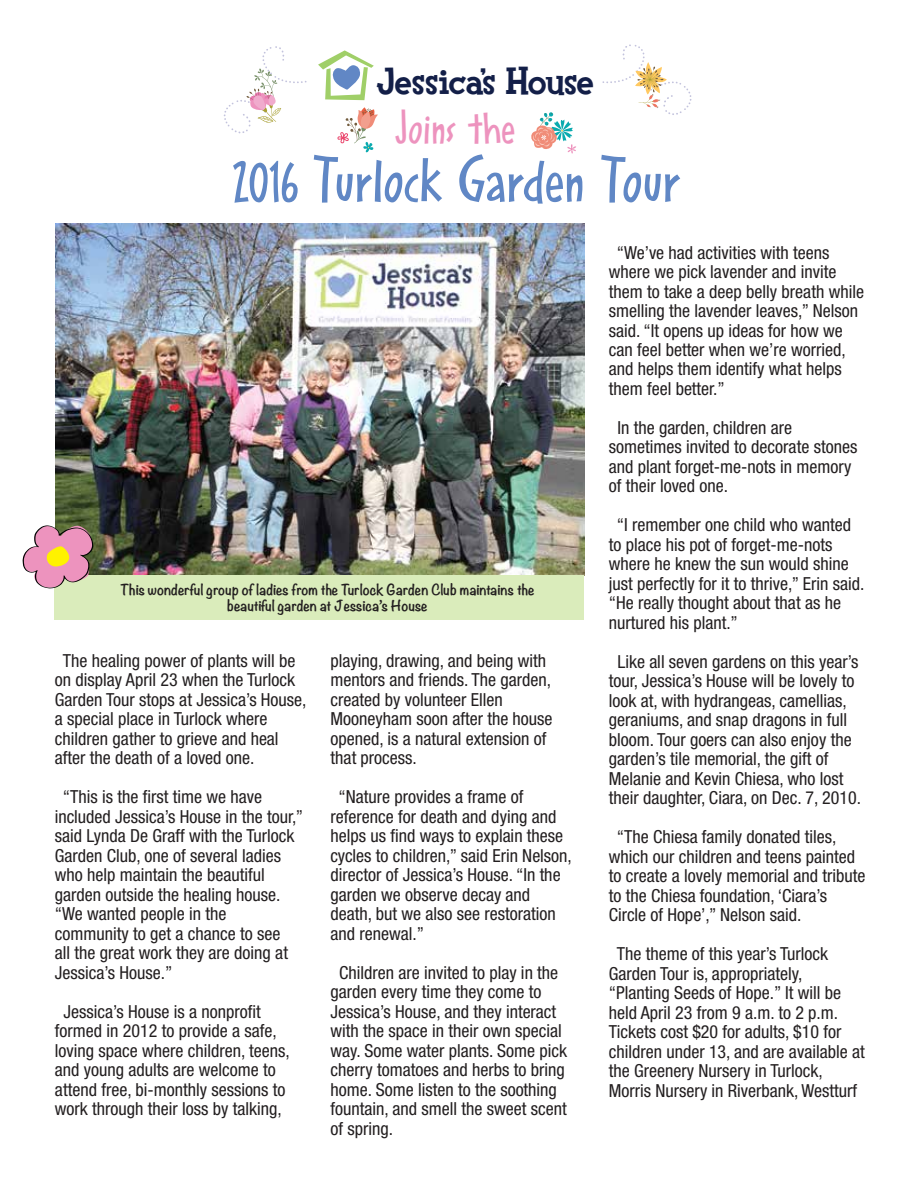
<style>
.page{position:relative;width:918px;height:1188px;background:#fff}
.page>*{position:absolute;margin:0;border:0;box-sizing:border-box;transform-origin:0 0}
.t1{font:67.65px "Smile ICG Medium";letter-spacing:-.01em;color:#6087c5}
.t2{font:48.75px "Smile ICG Medium";color:#ed93be}
.t3{font:800 39px "Fink";letter-spacing:-.025em;color:#131f48}
.t4{font:condensed 18px/19.5px "Helvetica Neue";color:#231f20}
.t5{font:700 13.5px/16.2px "Noteworthy";color:#231f20;text-align:center}
.s1{font-size:58.2px}
</style>
<div class="page">
<svg style="left:318px;top:50px;width:56px;height:50px"></svg>
<svg style="left:602px;top:44px;width:90px;height:71px"></svg>
<svg style="left:223px;top:46px;width:84px;height:87px"></svg>
<svg style="left:531px;top:112px;width:45px;height:42px"></svg>
<svg style="left:337px;top:107px;width:41px;height:46px"></svg>
<img style="left:55px;top:223px;width:529px;height:352px">
<div style="left:55px;top:575px;width:529px;height:44px;background:#daecbb"></div>
<svg style="left:22px;top:524px;width:71px;height:66px"></svg>
<h3 class="t3" style="left:376px;top:57px;width:219px">Jessica’s House</h3>
<h2 class="t2" style="left:394px;top:95px;width:123px">Joins the</h2>
<h1 class="t1" style="left:232px;top:135px;width:452px"><span class="s1">2016</span> Turlock Garden Tour</h1>
<p class="t5" style="left:120px;top:581px;width:416px">This wonderful group of ladies from the Turlock Garden Club maintains the beautiful garden at Jessica’s House</p>
<p class="t4" style="left:55px;top:650px;width:253px;text-indent:8px">The healing power of plants will be on display April 23 when the Turlock Garden Tour stops at Jessica’s House, a special place in Turlock where children gather to grieve and heal after the death of a loved one.</p>
<p class="t4" style="left:55px;top:787px;width:250px;text-indent:8px">“This is the first time we have included Jessica’s House in the tour,” said Lynda De Graff with the Turlock<br>Garden Club, one of several ladies who help maintain the beautiful garden outside the healing house. “We wanted people in the community to get a chance to see<br>all the great work they are doing at<br>Jessica’s House.”</p>
<p class="t4" style="left:55px;top:1001px;width:236px;text-indent:9px">Jessica’s House is a nonprofit formed in 2012 to provide a safe, loving space where children, teens, and young adults are welcome to attend free, bi-monthly sessions to work through their loss by talking,</p>
<p class="t4" style="left:331px;top:650px;width:224px">playing, drawing, and being with mentors and friends. The garden, created by volunteer Ellen<br>Mooneyham soon after the house opened, is a natural extension of that process.</p>
<p class="t4" style="left:331px;top:787px;width:243px;text-indent:8px">“Nature provides a frame of reference for death and dying and helps us find ways to explain these cycles to children,” said Erin Nelson, director of Jessica’s House. “In the garden we observe decay and death, but we also see restoration and renewal.”</p>
<p class="t4" style="left:331px;top:962px;width:238px;text-indent:9px">Children are invited to play in the garden every time they come to<br>Jessica’s House, and they interact with the space in their own special way. Some water plants. Some pick cherry tomatoes and herbs to bring home. Some listen to the soothing fountain, and smell the sweet scent of spring.</p>
<p class="t4" style="left:609px;top:242px;width:257px;text-indent:8px">“We’ve had activities with teens where we pick lavender and invite them to take a deep belly breath while smelling the lavender leaves,” Nelson said. “It opens up ideas for how we can feel better when we’re worried, and helps them identify what helps them feel better.”</p>
<p class="t4" style="left:609px;top:418px;width:250px;text-indent:9px">In the garden, children are sometimes invited to decorate stones and plant forget-me-nots in memory of their loved one.</p>
<p class="t4" style="left:609px;top:515px;width:257px;text-indent:8px">“I remember one child who wanted to place his pot of forget-me-nots where he knew the sun would shine just perfectly for it to thrive,” Erin said. “He really thought about that as he nurtured his plant.”</p>
<p class="t4" style="left:609px;top:652px;width:254px;text-indent:9px">Like all seven gardens on this year’s tour, Jessica’s House will be lovely to look at, with hydrangeas, camellias, geraniums, and snap dragons in full bloom. Tour goers can also enjoy the garden’s tile memorial, the gift of Melanie and Kevin Chiesa, who lost their daughter, Ciara, on Dec. 7, 2010.</p>
<p class="t4" style="left:609px;top:827px;width:258px;text-indent:8px">“The Chiesa family donated tiles, which our children and teens painted to create a lovely memorial and tribute to the Chiesa foundation, ‘Ciara’s Circle of Hope’,” Nelson said.</p>
<p class="t4" style="left:609px;top:944px;width:258px;text-indent:8px">The theme of this year’s Turlock Garden Tour is, appropriately, “Planting Seeds of Hope.” It will be held April 23 from 9 a.m. to 2 p.m.<br>Tickets cost $20 for adults, $10 for children under 13, and are available at the Greenery Nursery in Turlock, Morris Nursery in Riverbank, Westturf</p>
</div>
